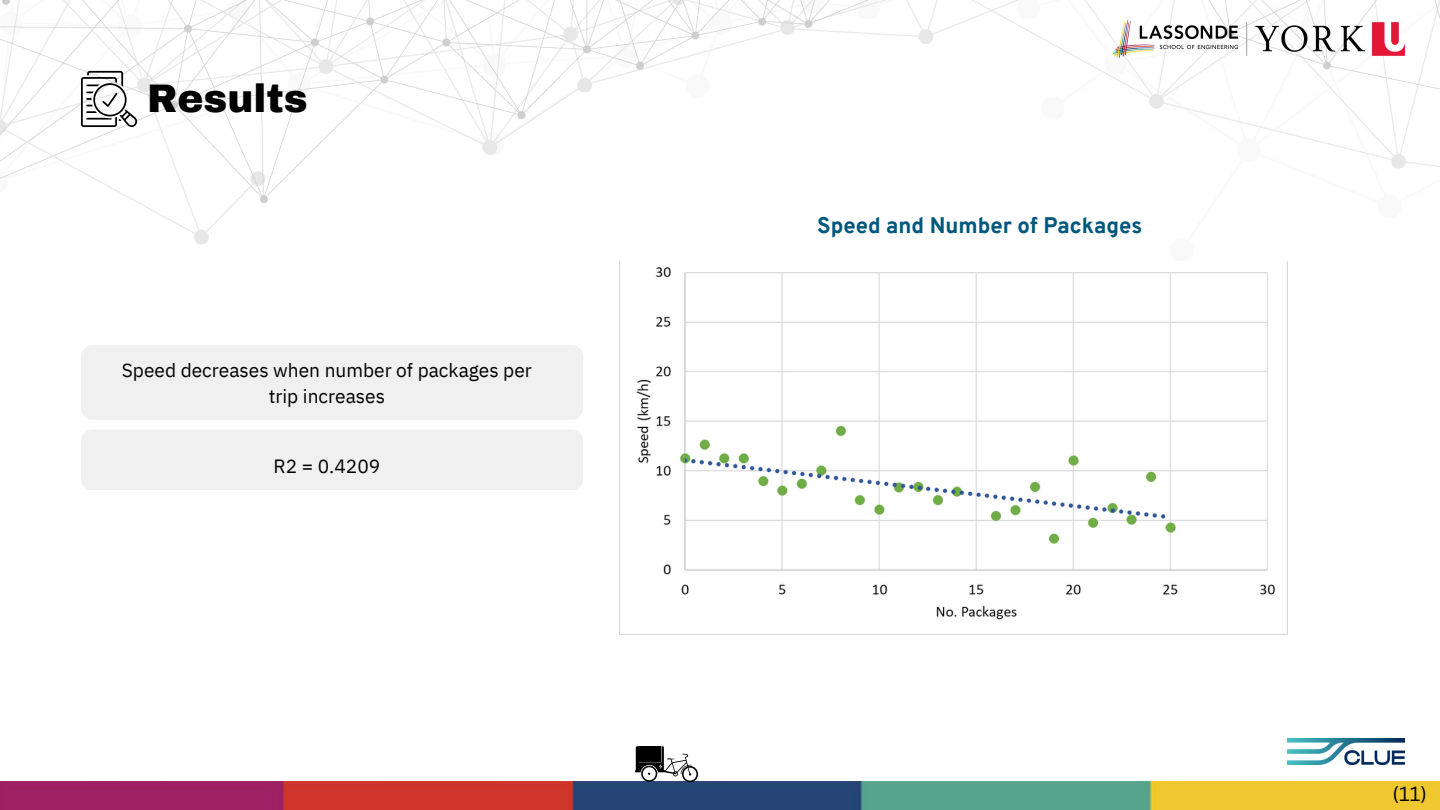
<style>
.page{position:relative;width:1440px;height:810px;background:#fff}
.page>*{position:absolute;margin:0;border:0;box-sizing:border-box;transform-origin:0 0}
.t1{font:900 39px "Archivo";color:#000}
.t2{font:800 22px "Overpass";color:#00587c}
.t3{font:20px "Canva Sans";color:#000}
.t4{font:19.1px/26.2px "IBM Plex Sans";color:#000;text-align:center}
</style>
<div class="page">
<img style="left:0;top:782px;width:1440px;height:28px">
<img style="left:0;top:0;width:1440px;height:245px">
<img style="left:1113px;top:21px;width:291px;height:37px">
<img style="left:1288px;top:739px;width:117px;height:25px">
<img style="left:620px;top:267px;width:667px;height:368px">
<div style="left:81px;top:345px;width:502px;height:75px;background:#f0f0f0;border-radius:11px"></div>
<div style="left:81px;top:430px;width:502px;height:60px;background:#f0f0f0;border-radius:11px"></div>
<svg style="left:635px;top:746px;width:63px;height:36px"></svg>
<svg style="left:81px;top:71px;width:56px;height:56px"></svg>
<p class="t1" style="left:147px;top:78px;width:162px">Results</p>
<p class="t4" style="left:122px;top:357px;width:412px">Speed decreases when number of packages per trip increases</p>
<p class="t4" style="left:274px;top:453px;width:108px">R2 = 0.4209</p>
<p class="t2" style="left:817px;top:216px;width:327px">Speed and Number of Packages</p>
<p class="t3" style="left:1393px;top:780px;width:36px">(11)</p>
</div>
